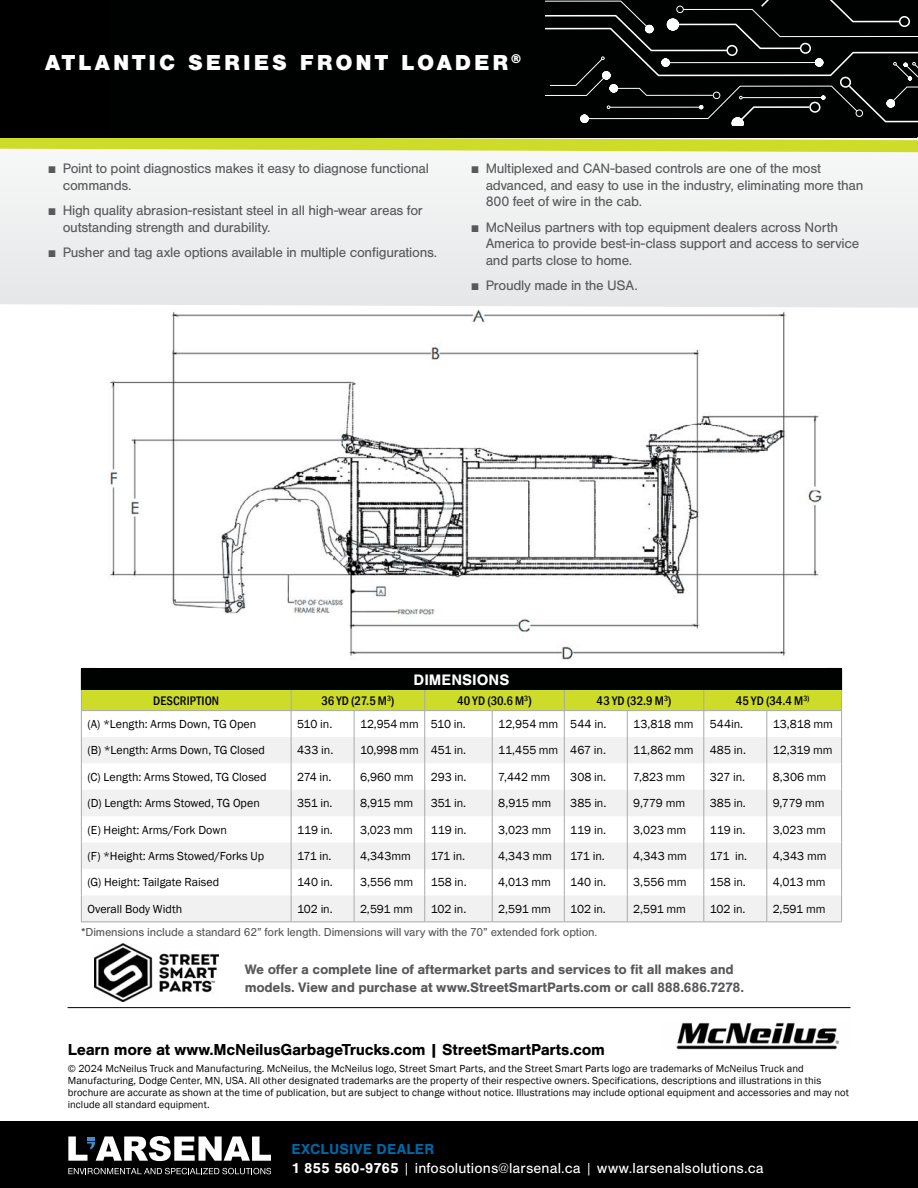
<style>
.page{position:relative;width:918px;height:1188px;background:#fff}
.page>*{position:absolute;margin:0;border:0;box-sizing:border-box;transform-origin:0 0}
.t1{font:900 22.5px "Nimbus San";letter-spacing:.13em;color:#fff}
.t2{font:700 16.5px "Nimbus San";letter-spacing:-.02em;color:#000101}
.t3{font:700 15.75px "Nimbus San";letter-spacing:.005em;color:#fff}
.t4{font:15px/19.5px "Nimbus San";letter-spacing:.01em;color:#fff}
.t5{font:14.25px/16.5px "Nimbus San";letter-spacing:-.02em;color:#58595b}
.t6{font:700 14.25px/18px "Nimbus San";letter-spacing:-.02em;color:#58595b}
.t7{font:500 condensed 12.75px "Franklin Gothic";letter-spacing:.005em;color:#000101}
.t8{font:12px "Franklin Gothic";letter-spacing:-.005em;color:#000}
.t9{font:12px "Nimbus San";letter-spacing:-.015em;color:#58595b}
.t10{font:10.5px/12px "Franklin Gothic";letter-spacing:.01em;color:#000}
.s1{font-family:"Franklin Gothic"}
.s2{font-size:13.5px}
.s3{color:#000}
.s4{font-weight:700;color:#0067a6}
.s5{font-weight:700}
.s6{font-weight:300}
</style>
<div class="page">
<hr style="left:68px;top:1007px;width:783px;height:1px;background:#000">
<hr style="left:81px;top:921px;width:210px;height:1px;background:#a7a9ac">
<hr style="left:291px;top:921px;width:63px;height:1px;background:#a7a9ac">
<hr style="left:354px;top:921px;width:71px;height:1px;background:#a7a9ac">
<hr style="left:425px;top:921px;width:67px;height:1px;background:#a7a9ac">
<hr style="left:492px;top:921px;width:72px;height:1px;background:#a7a9ac">
<hr style="left:564px;top:921px;width:63px;height:1px;background:#a7a9ac">
<hr style="left:627px;top:921px;width:77px;height:1px;background:#a7a9ac">
<hr style="left:704px;top:921px;width:63px;height:1px;background:#a7a9ac">
<hr style="left:767px;top:921px;width:75px;height:1px;background:#a7a9ac">
<hr style="left:81px;top:668px;width:210px;height:1px;background:#000">
<hr style="left:291px;top:668px;width:63px;height:1px;background:#000">
<hr style="left:354px;top:668px;width:71px;height:1px;background:#000">
<hr style="left:425px;top:668px;width:67px;height:1px;background:#000">
<hr style="left:492px;top:668px;width:72px;height:1px;background:#000">
<hr style="left:564px;top:668px;width:63px;height:1px;background:#000">
<hr style="left:627px;top:668px;width:77px;height:1px;background:#000">
<hr style="left:704px;top:668px;width:63px;height:1px;background:#000">
<hr style="left:767px;top:668px;width:75px;height:1px;background:#000">
<svg style="left:81px;top:669px;width:761px;height:252px"></svg>
<img style="left:94px;top:944px;width:124px;height:58px">
<div style="left:0;top:86px;width:918px;height:222px;background:#eeefef"></div>
<img style="left:676px;top:1022px;width:164px;height:28px">
<img style="left:110px;top:309px;width:712px;height:351px">
<svg style="left:0;top:131px;width:918px;height:27px"></svg>
<div style="left:1px;top:1px;width:916px;height:137px;background:#000"></div>
<svg style="left:545px;top:0;width:373px;height:125px"></svg>
<div style="left:0;top:1122px;width:918px;height:66px;background:#000"></div>
<svg style="left:68px;top:1136px;width:203px;height:25px"></svg>
<svg style="left:68px;top:1168px;width:203px;height:6px"></svg>
<h1 class="t1" style="left:45px;top:50px;width:478px">ATLANTIC SERIES FRONT LOADER<sup>®</sup></h1>
<p class="t5" style="left:63px;top:160px;width:368px;text-indent:-15px"><span class="s1">■</span> Point to point diagnostics makes it easy to diagnose functional commands.</p>
<p class="t5" style="left:63px;top:202px;width:362px;text-indent:-15px"><span class="s1">■</span> High quality abrasion-resistant steel in all high-wear areas for outstanding strength and durability.</p>
<p class="t5" style="left:48px;top:244px;width:391px"><span class="s1">■</span> Pusher and tag axle options available in multiple configurations.</p>
<p class="t5" style="left:486px;top:160px;width:379px;text-indent:-15px"><span class="s1">■</span> Multiplexed and CAN-based controls are one of the most advanced, and easy to use in the industry, eliminating more than<br>800 feet of wire in the cab.</p>
<p class="t5" style="left:486px;top:219px;width:375px;text-indent:-15px"><span class="s1">■</span> McNeilus partners with top equipment dealers across North<br>America to provide best-in-class support and access to service and parts close to home.</p>
<p class="t5" style="left:471px;top:277px;width:169px"><span class="s1">■</span> Proudly made in the USA.</p>
<h3 class="t3" style="left:414px;top:670px;width:97px">DIMENSIONS</h3>
<p class="t7" style="left:153px;top:692px;width:67px">DESCRIPTION</p>
<p class="t7" style="left:321px;top:692px;width:75px">36 YD (27.5 M<sup>3</sup>)</p>
<p class="t7" style="left:457px;top:692px;width:76px">40 YD (30.6 M<sup>3</sup><span class="s2">)</span></p>
<p class="t7" style="left:597px;top:692px;width:76px">43 YD (32.9 M<sup>3</sup>)</p>
<p class="t7" style="left:736px;top:692px;width:75px">45 YD (34.4 M<sup>3)</sup></p>
<p class="t8" style="left:87px;top:717px;width:171px">(A) *Length: Arms Down, TG Open</p>
<p class="t8" style="left:297px;top:717px;width:37px">510 in.</p>
<p class="t8" style="left:360px;top:717px;width:107px">12,954 mm 510 in.</p>
<p class="t8" style="left:498px;top:717px;width:110px">12,954 mm 544 in.</p>
<p class="t8" style="left:633px;top:717px;width:62px">13,818 mm</p>
<p class="t8" style="left:710px;top:717px;width:35px">544in.</p>
<p class="t8" style="left:773px;top:717px;width:62px">13,818 mm</p>
<p class="t8" style="left:87px;top:743px;width:179px">(B) *Length: Arms Down, TG Closed</p>
<p class="t8" style="left:297px;top:743px;width:38px">433 in.</p>
<p class="t8" style="left:360px;top:743px;width:108px">10,998 mm 451 in.</p>
<p class="t8" style="left:498px;top:743px;width:109px">11,455 mm 467 in.</p>
<p class="t8" style="left:633px;top:743px;width:62px">11,862 mm</p>
<p class="t8" style="left:710px;top:743px;width:38px">485 in.</p>
<p class="t8" style="left:773px;top:743px;width:61px">12,319 mm</p>
<p class="t8" style="left:87px;top:769px;width:181px">(C) Length: Arms Stowed, TG Closed</p>
<p class="t8" style="left:297px;top:769px;width:36px">274 in.</p>
<p class="t8" style="left:360px;top:769px;width:55px">6,960 mm</p>
<p class="t8" style="left:431px;top:769px;width:37px">293 in.</p>
<p class="t8" style="left:498px;top:769px;width:53px">7,442 mm</p>
<p class="t8" style="left:570px;top:769px;width:38px">308 in.</p>
<p class="t8" style="left:633px;top:769px;width:54px">7,823 mm</p>
<p class="t8" style="left:710px;top:769px;width:37px">327 in.</p>
<p class="t8" style="left:773px;top:769px;width:55px">8,306 mm</p>
<p class="t8" style="left:87px;top:796px;width:174px">(D) Length: Arms Stowed, TG Open</p>
<p class="t8" style="left:297px;top:796px;width:37px">351 in.</p>
<p class="t8" style="left:360px;top:796px;width:55px">8,915 mm</p>
<p class="t8" style="left:431px;top:796px;width:37px">351 in.</p>
<p class="t8" style="left:498px;top:796px;width:55px">8,915 mm</p>
<p class="t8" style="left:570px;top:796px;width:38px">385 in.</p>
<p class="t8" style="left:633px;top:796px;width:53px">9,779 mm</p>
<p class="t8" style="left:710px;top:796px;width:38px">385 in.</p>
<p class="t8" style="left:773px;top:796px;width:53px">9,779 mm</p>
<p class="t8" style="left:87px;top:822px;width:141px">(E) Height: Arms/Fork Down</p>
<p class="t8" style="left:297px;top:822px;width:37px">119 in.</p>
<p class="t8" style="left:360px;top:822px;width:54px">3,023 mm</p>
<p class="t8" style="left:431px;top:822px;width:37px">119 in.</p>
<p class="t8" style="left:498px;top:822px;width:54px">3,023 mm</p>
<p class="t8" style="left:570px;top:822px;width:37px">119 in.</p>
<p class="t8" style="left:633px;top:822px;width:54px">3,023 mm</p>
<p class="t8" style="left:710px;top:822px;width:37px">119 in.</p>
<p class="t8" style="left:773px;top:822px;width:54px">3,023 mm</p>
<p class="t8" style="left:87px;top:849px;width:178px">(F) *Height: Arms Stowed/Forks Up</p>
<p class="t8" style="left:297px;top:849px;width:36px">171 in.</p>
<p class="t8" style="left:360px;top:849px;width:52px">4,343mm</p>
<p class="t8" style="left:431px;top:849px;width:36px">171 in.</p>
<p class="t8" style="left:498px;top:849px;width:55px">4,343 mm</p>
<p class="t8" style="left:570px;top:849px;width:36px">171 in.</p>
<p class="t8" style="left:633px;top:849px;width:55px">4,343 mm</p>
<p class="t8" style="left:710px;top:849px;width:39px">171 in.</p>
<p class="t8" style="left:773px;top:849px;width:55px">4,343 mm</p>
<p class="t8" style="left:87px;top:875px;width:134px">(G) Height: Tailgate Raised</p>
<p class="t8" style="left:297px;top:875px;width:37px">140 in.</p>
<p class="t8" style="left:360px;top:875px;width:55px">3,556 mm</p>
<p class="t8" style="left:431px;top:875px;width:37px">158 in.</p>
<p class="t8" style="left:498px;top:875px;width:54px">4,013 mm</p>
<p class="t8" style="left:570px;top:875px;width:37px">140 in.</p>
<p class="t8" style="left:633px;top:875px;width:55px">3,556 mm</p>
<p class="t8" style="left:710px;top:875px;width:37px">158 in.</p>
<p class="t8" style="left:773px;top:875px;width:54px">4,013 mm</p>
<p class="t8" style="left:87px;top:901px;width:96px">Overall Body Width</p>
<p class="t8" style="left:297px;top:901px;width:37px">102 in.</p>
<p class="t8" style="left:360px;top:901px;width:54px">2,591 mm</p>
<p class="t8" style="left:431px;top:901px;width:37px">102 in.</p>
<p class="t8" style="left:498px;top:901px;width:54px">2,591 mm</p>
<p class="t8" style="left:570px;top:901px;width:37px">102 in.</p>
<p class="t8" style="left:633px;top:901px;width:54px">2,591 mm</p>
<p class="t8" style="left:710px;top:901px;width:37px">102 in.</p>
<p class="t8" style="left:773px;top:901px;width:54px">2,591 mm</p>
<p class="t9" style="left:81px;top:926px;width:518px">*Dimensions include a standard 62” fork length. Dimensions will vary with the 70” extended fork option.</p>
<p class="t6" style="left:245px;top:960px;width:501px">We offer a complete line of aftermarket parts and services to fit all makes and models. View and purchase at www.StreetSmartParts.com or call 888.686.7278.</p>
<h2 class="t2" style="left:68px;top:1040px;width:539px">Learn more at www.McNeilusGarbageTrucks.com <span class="s3">| StreetSmartParts.com</span></h2>
<p class="t10" style="left:68px;top:1062px;width:783px">© 2024 McNeilus Truck and Manufacturing. McNeilus, the McNeilus logo, Street Smart Parts, and the Street Smart Parts logo are trademarks of McNeilus Truck and Manufacturing, Dodge Center, MN, USA. All other designated trademarks are the property of their respective owners. Specifications, descriptions and illustrations in this brochure are accurate as shown at the time of publication, but are subject to change without notice. Illustrations may include optional equipment and accessories and may not include all standard equipment.</p>
<p class="t4" style="left:291px;top:1139px;width:474px"><span class="s4">EXCLUSIVE DEALER<br></span><span class="s5">1 855 560-9765</span> <span class="s6">|</span> infosolutions@larsenal.ca <span class="s6">|</span> www.larsenalsolutions.ca</p>
</div>
